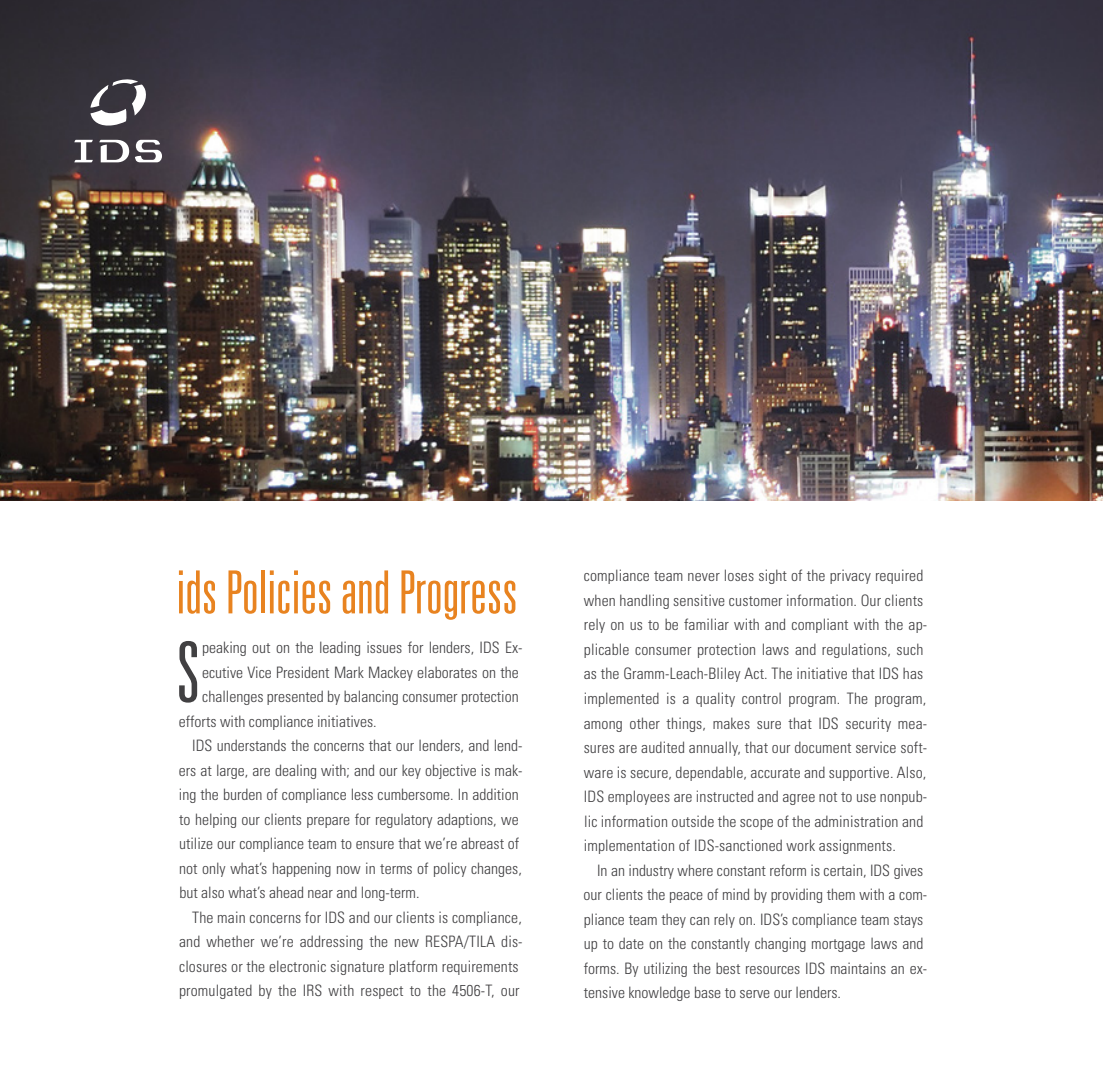
<style>
.page{position:relative;width:1103px;height:1071px;background:#fff}
.page>*{position:absolute;margin:0;border:0;box-sizing:border-box;transform-origin:0 0}
.t1{font:300 ultra-condensed 84px "Univers";color:#414042}
.t2{font:300 ultra-condensed 59.5px "Univers";color:#e88320}
.t3{font:300 condensed 15.75px/24.5px "Univers";letter-spacing:.01em;color:#414042}
</style>
<div class="page">
<img style="left:0;top:0;width:1102px;height:500px">
<svg style="left:90px;top:79px;width:58px;height:48px"></svg>
<svg style="left:74px;top:140px;width:19px;height:22px"></svg>
<svg style="left:135px;top:140px;width:27px;height:22px"></svg>
<svg style="left:99px;top:140px;width:30px;height:22px"></svg>
<h2 class="t2" style="left:176px;top:561px;width:343px">ids Policies and Progress</h2>
<h1 class="t1" style="left:176px;top:629px;width:25px">S</h1>
<p class="t3" style="left:202px;top:635px;width:322px">peaking out on the leading issues for lenders, IDS Ex-</p>
<p class="t3" style="left:202px;top:660px;width:318px">ecutive Vice President Mark Mackey elaborates on the</p>
<p class="t3" style="left:202px;top:684px;width:318px">challenges presented by balancing consumer protection</p>
<p class="t3" style="left:179px;top:709px;width:199px">efforts with compliance initiatives.</p>
<p class="t3" style="left:192px;top:733px;width:332px">IDS understands the concerns that our lenders, and lend-</p>
<p class="t3" style="left:179px;top:758px;width:345px">ers at large, are dealing with; and our key objective is mak-</p>
<p class="t3" style="left:179px;top:782px;width:341px">ing the burden of compliance less cumbersome. In addition</p>
<p class="t3" style="left:179px;top:807px;width:341px">to helping our clients prepare for regulatory adaptions, we</p>
<p class="t3" style="left:179px;top:831px;width:342px">utilize our compliance team to ensure that we’re abreast of</p>
<p class="t3" style="left:179px;top:856px;width:344px">not only what’s happening now in terms of policy changes,</p>
<p class="t3" style="left:179px;top:880px;width:241px">but also what’s ahead near and long-term.</p>
<p class="t3" style="left:192px;top:905px;width:331px">The main concerns for IDS and our clients is compliance,</p>
<p class="t3" style="left:179px;top:929px;width:345px">and whether we’re addressing the new RESPA/TILA dis-</p>
<p class="t3" style="left:179px;top:954px;width:341px">closures or the electronic signature platform requirements</p>
<p class="t3" style="left:179px;top:978px;width:342px">promulgated by the IRS with respect to the 4506-T, our</p>
<p class="t3" style="left:583px;top:564px;width:345px">compliance team never loses sight of the privacy required when handling sensitive customer information. Our clients rely on us to be familiar with and compliant with the ap&shy;plicable consumer protection laws and regulations, such as the Gramm-Leach-Bliley Act. The initiative that IDS has implemented is a quality control program. The program, among other things, makes sure that IDS security mea&shy;sures are audited annually, that our document service soft&shy;ware is secure, dependable, accurate and supportive. Also, IDS employees are instructed and agree not to use nonpub&shy;lic information outside the scope of the administration and implementation of IDS-sanctioned work assignments.</p>
<p class="t3" style="left:583px;top:858px;width:345px;text-indent:13px">In an industry where constant reform is certain, IDS gives our clients the peace of mind by providing them with a com&shy;pliance team they can rely on. IDS’s compliance team stays up to date on the constantly changing mortgage laws and forms. By utilizing the best resources IDS maintains an ex&shy;tensive knowledge base to serve our lenders.</p>
</div>
